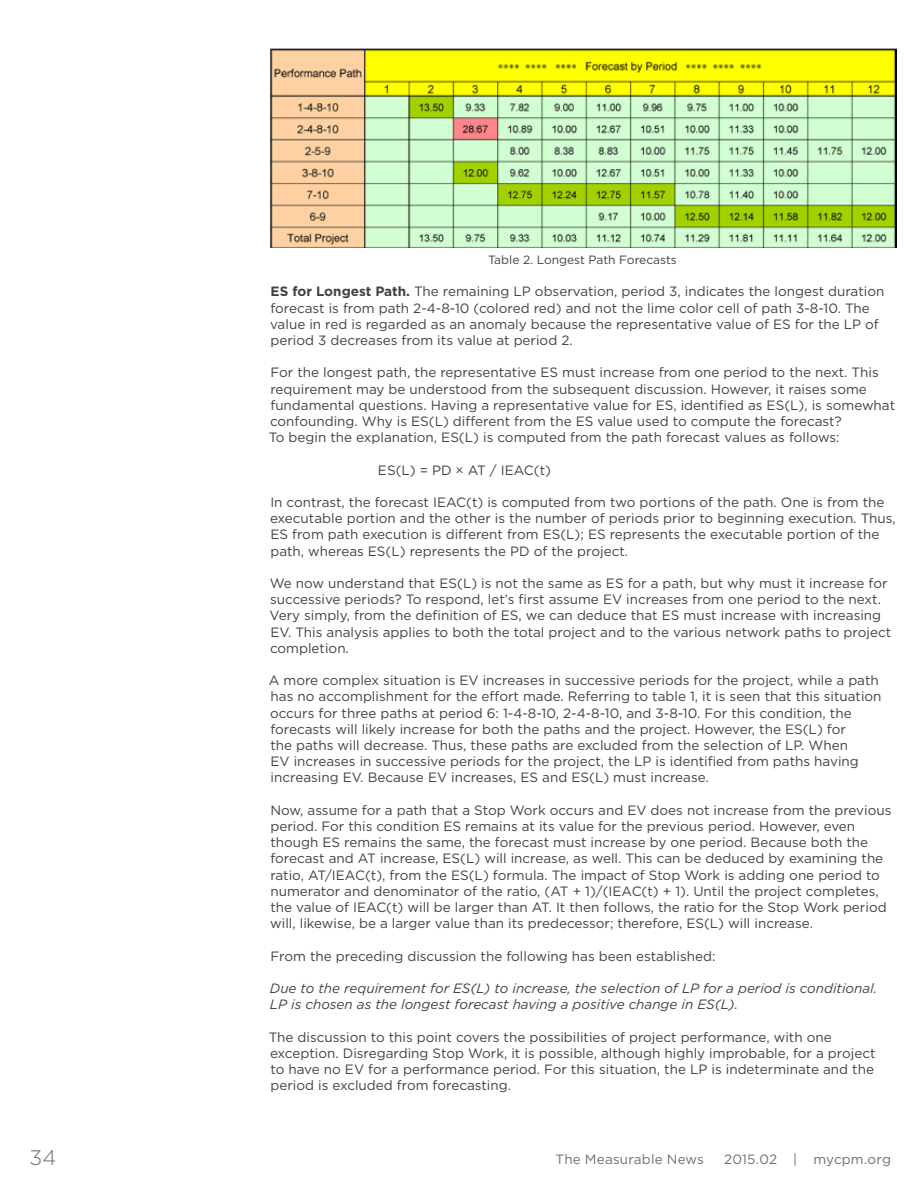
<style>
.page{position:relative;width:918px;height:1188px;background:#fff}
.page>*{position:absolute;margin:0;border:0;box-sizing:border-box;transform-origin:0 0}
.t1{font:300 21px "Gotham";color:#6d6e71}
.t2{font:13.5px/16.2px "Gotham";color:#414042}
.t3{font:italic 13.5px/16.2px "Gotham";color:#414042}
.t4{font:13.5px "Gotham";letter-spacing:.01em;color:#6d6e71}
.t5{font:12px "Gotham";color:#414042}
.s1{font-weight:700}
.s2{font-size:10.8px}
</style>
<div class="page">
<img style="left:270px;top:48px;width:627px;height:200px">
<p class="t5" style="left:488px;top:252px;width:190px">Table 2. Longest Path Forecasts</p>
<p class="t2" style="left:270px;top:283px;width:616px"><span class="s1">ES for Longest Path.</span> The remaining LP observation, period 3, indicates the longest duration forecast is from path 2-4-8-10 (colored red) and not the lime color cell of path 3-8-10. The value in red is regarded as an anomaly because the representative value of ES for the LP of period 3 decreases from its value at period 2.</p>
<p class="t2" style="left:269px;top:364px;width:628px">For the longest path, the representative ES must increase from one period to the next. This requirement may be understood from the subsequent discussion. However, it raises some fundamental questions. Having a representative value for ES, identified as ES(L), is somewhat confounding. Why is ES(L) different from the ES value used to compute the forecast?<br>To begin the explanation, ES(L) is computed from the path forecast values as follows:</p>
<p class="t2" style="left:378px;top:461px;width:175px">ES(L) = PD <span class="s2">x</span> AT / IEAC(t)</p>
<p class="t2" style="left:270px;top:494px;width:627px">In contrast, the forecast IEAC(t) is computed from two portions of the path. One is from the executable portion and the other is the number of periods prior to beginning execution. Thus, ES from path execution is different from ES(L); ES represents the executable portion of the path, whereas ES(L) represents the PD of the project.</p>
<p class="t2" style="left:270px;top:575px;width:623px">We now understand that ES(L) is not the same as ES for a path, but why must it increase for successive periods? To respond, let’s first assume EV increases from one period to the next.<br>Very simply, from the definition of ES, we can deduce that ES must increase with increasing EV. This analysis applies to both the total project and to the various network paths to project completion.</p>
<p class="t2" style="left:269px;top:672px;width:614px">A more complex situation is EV increases in successive periods for the project, while a path has no accomplishment for the effort made. Referring to table 1, it is seen that this situation occurs for three paths at period 6: 1-4-8-10, 2-4-8-10, and 3-8-10. For this condition, the forecasts will likely increase for both the paths and the project. However, the ES(L) for<br>the paths will decrease. Thus, these paths are excluded from the selection of LP. When<br>EV increases in successive periods for the project, the LP is identified from paths having increasing EV. Because EV increases, ES and ES(L) must increase.</p>
<p class="t2" style="left:270px;top:802px;width:623px">Now, assume for a path that a Stop Work occurs and EV does not increase from the previous period. For this condition ES remains at its value for the previous period. However, even though ES remains the same, the forecast must increase by one period. Because both the forecast and AT increase, ES(L) will increase, as well. This can be deduced by examining the ratio, AT/IEAC(t), from the ES(L) formula. The impact of Stop Work is adding one period to numerator and denominator of the ratio, (AT + 1)/(IEAC(t) + 1). Until the project completes, the value of IEAC(t) will be larger than AT. It then follows, the ratio for the Stop Work period will, likewise, be a larger value than its predecessor; therefore, ES(L) will increase.</p>
<p class="t2" style="left:270px;top:947px;width:447px">From the preceding discussion the following has been established:</p>
<p class="t3" style="left:270px;top:980px;width:609px">Due to the requirement for ES(L) to increase, the selection of LP for a period is conditional.<br>LP is chosen as the longest forecast having a positive change in ES(L).</p>
<p class="t2" style="left:269px;top:1028px;width:608px">The discussion to this point covers the possibilities of project performance, with one exception. Disregarding Stop Work, it is possible, although highly improbable, for a project to have no EV for a performance period. For this situation, the LP is indeterminate and the period is excluded from forecasting.</p>
<h1 class="t1" style="left:29px;top:1144px;width:29px">34</h1>
<p class="t4" style="left:556px;top:1151px;width:150px">The Measurable News</p>
<p class="t4" style="left:724px;top:1151px;width:168px">2015.02 | mycpm.org</p>
</div>
